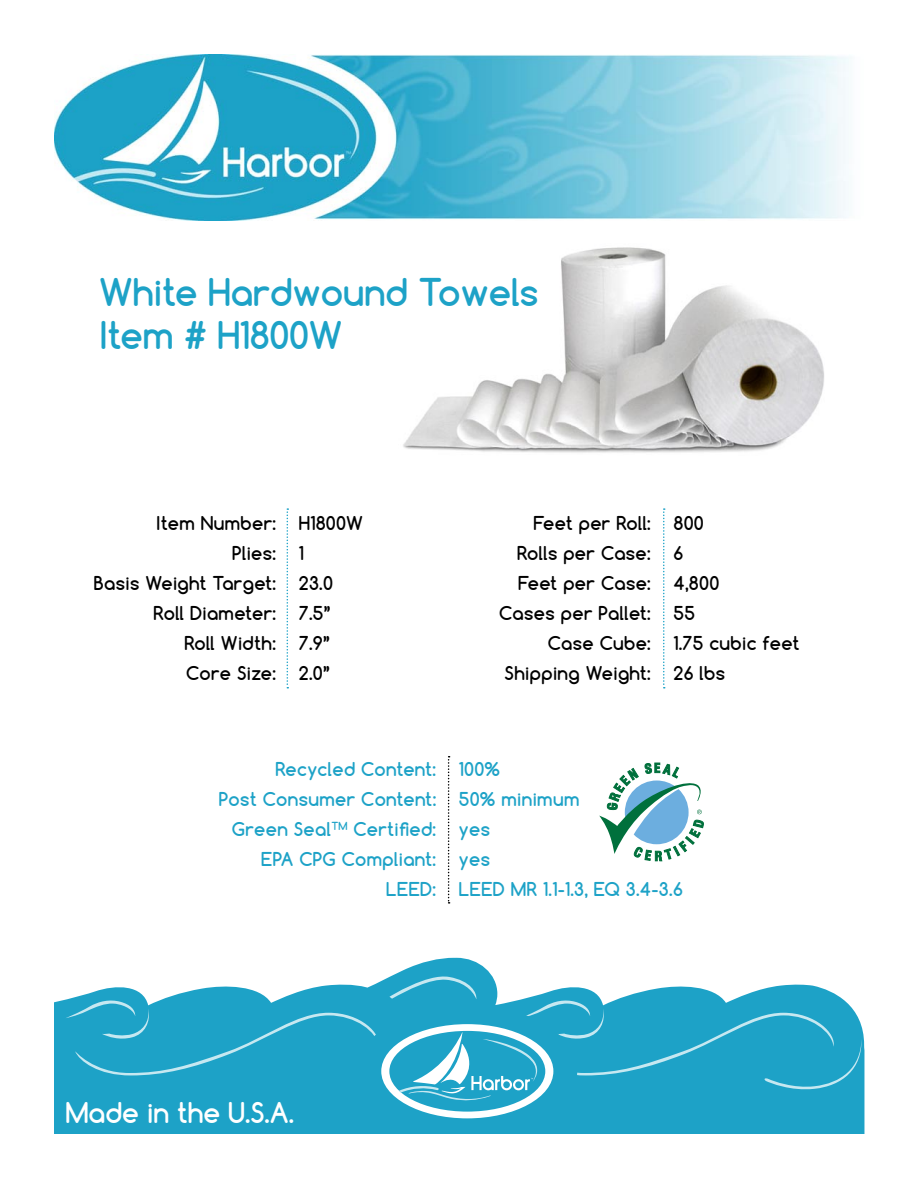
<style>
.page{position:relative;width:918px;height:1188px;background:#fff}
.page>*{position:absolute;margin:0;border:0;box-sizing:border-box;transform-origin:0 0}
.t1{font:700 36px/43.2px "Comfortaa";color:#1da2c7}
.t2{font:700 27px "Comfortaa";color:#fff}
.t3{font:700 18px/30px "Comfortaa";letter-spacing:.02em;color:#000;text-align:right}
.t4{font:700 18px/30px "Comfortaa";letter-spacing:.02em;color:#1da2c7;text-align:right}
</style>
<div class="page">
<svg style="left:54px;top:958px;width:810px;height:176px"></svg>
<svg style="left:66px;top:973px;width:797px;height:161px;background:#40b0cf"></svg>
<img style="left:403px;top:247px;width:421px;height:206px">
<svg style="left:287px;top:508px;width:1px;height:180px"></svg>
<svg style="left:663px;top:508px;width:2px;height:180px"></svg>
<svg style="left:448px;top:756px;width:2px;height:148px"></svg>
<svg style="left:599px;top:762px;width:105px;height:100px"></svg>
<img style="left:54px;top:54px;width:795px;height:166px">
<h1 class="t1" style="left:99px;top:270px;width:441px">White Hardwound Towels<br>Item # H1800W</h1>
<p class="t3" style="left:94px;top:508px;width:184px">Item Number:<br>Plies:<br>Basis Weight Target:<br>Roll Diameter:<br>Roll Width:<br>Core Size:</p>
<p class="t3" style="left:299px;top:508px;width:66px;text-align:left">H1800W<br>1<br>23.0<br>7.5”<br>7.9”<br>2.0”</p>
<p class="t3" style="left:499px;top:508px;width:153px">Feet per Roll:<br>Rolls per Case:<br>Feet per Case:<br>Cases per Pallet:<br>Case Cube:<br>Shipping Weight:</p>
<p class="t3" style="left:674px;top:508px;width:127px;text-align:left">800<br>6<br>4,800<br>55<br>1.75 cubic feet<br>26 lbs</p>
<p class="t4" style="left:219px;top:754px;width:219px">Recycled Content:<br>Post Consumer Content:<br>Green Seal<sup>TM</sup> Certified:<br>EPA CPG Compliant:<br>LEED:</p>
<p class="t4" style="left:459px;top:754px;width:226px;text-align:left">100%<br>50% minimum<br>yes<br>yes<br>LEED MR 1.1-1.3, EQ 3.4-3.6</p>
<h2 class="t2" style="left:65px;top:1096px;width:230px">Made in the U.S.A.</h2>
</div>
